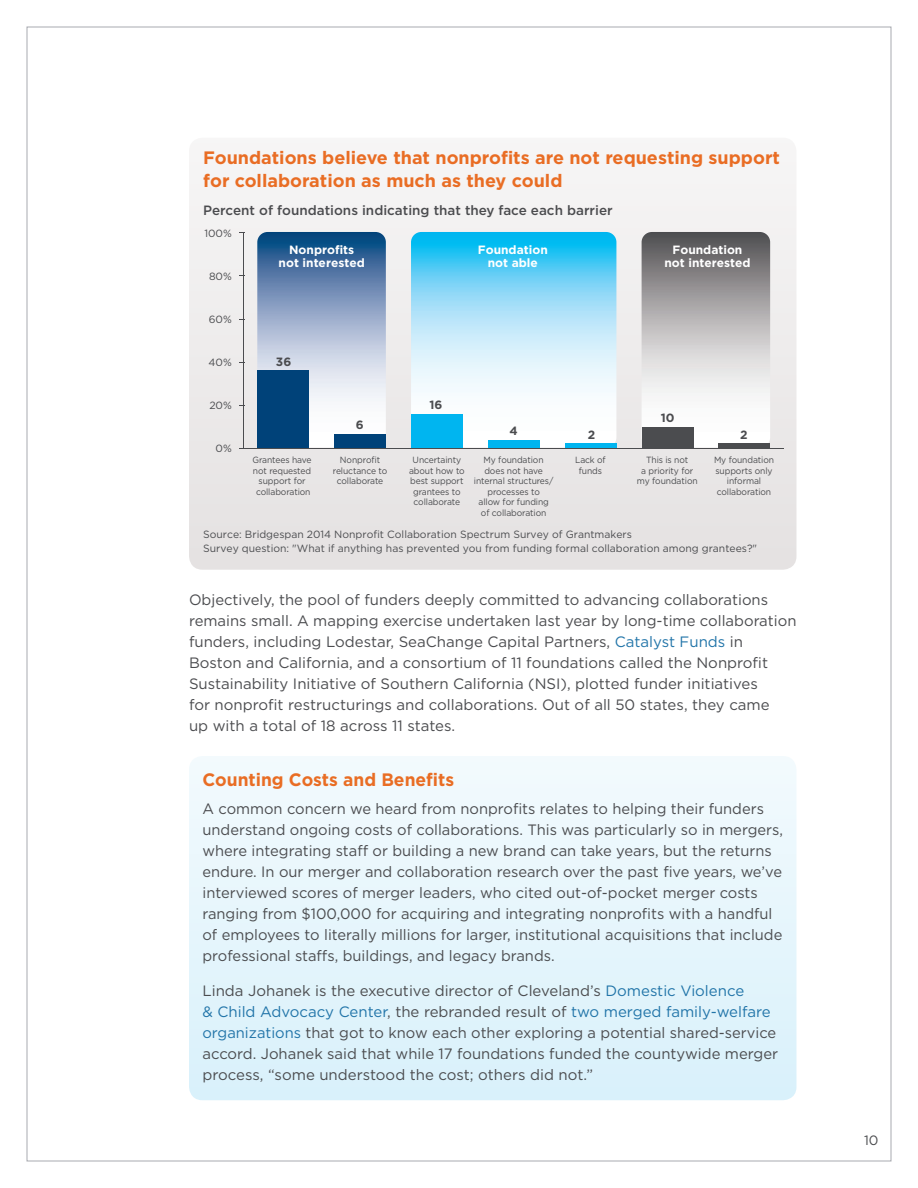
<style>
.page{position:relative;width:918px;height:1188px;background:#fff}
.page>*{position:absolute;margin:0;border:0;box-sizing:border-box;transform-origin:0 0}
._13-OrangeSubhead{font:700 18px/22.5px "Gotham";color:#e96d24}
._08-BodyText{font:15px/21px "Gotham";color:#4b4c4f}
.t1{font:500 13.5px "Gotham";color:#4b4c4f}
.t2{font:13.5px "Gotham";color:#4b4c4f}
.t3{font:700 12px/13.5px "Gotham";color:#fff;text-align:center}
.t4{font:700 12px "Gotham";color:#4b4c4f}
.t5{font:10.5px/13.5px "Gotham";color:#4b4c4f}
.t6{font:9px/10.5px "Gotham";letter-spacing:-.01em;color:#4b4c4f;text-align:center;scale:.95 1}
.s1{color:#2275a9}
</style>
<div class="page">
<div style="left:189px;top:756px;width:607px;height:344px;background:#e6f5fc;border-radius:14px"></div>
<div style="left:189px;top:138px;width:607px;height:432px;background:#ece9e9;border-radius:14px"></div>
<img style="left:257px;top:232px;width:129px;height:216px">
<img style="left:411px;top:232px;width:205px;height:216px">
<img style="left:642px;top:232px;width:128px;height:216px">
<hr style="left:243px;top:233px;width:1px;height:216px;background:#4b4c4f">
<hr style="left:239px;top:448px;width:544px;height:1px;background:#4b4c4f">
<div style="left:258px;top:370px;width:51px;height:78px;background:#004279"></div>
<div style="left:335px;top:435px;width:51px;height:13px;background:#004279"></div>
<div style="left:411px;top:414px;width:52px;height:34px;background:#00b5f0"></div>
<div style="left:488px;top:440px;width:52px;height:8px;background:#00b5f0"></div>
<div style="left:565px;top:443px;width:51px;height:5px;background:#00b5f0"></div>
<div style="left:642px;top:427px;width:51px;height:21px;background:#4b4c4f"></div>
<div style="left:719px;top:443px;width:51px;height:5px;background:#4b4c4f"></div>
<p class="_13-OrangeSubhead" style="left:203px;top:146px;width:578px">Foundations believe that nonprofits are not requesting support for collaboration as much as they could</p>
<p class="t1" style="left:203px;top:201px;width:411px">Percent of foundations indicating that they face each barrier</p>
<p class="t5" style="left:204px;top:226px;width:29px">100%</p>
<p class="t5" style="left:209px;top:269px;width:24px">80%</p>
<p class="t5" style="left:209px;top:312px;width:25px">60%</p>
<p class="t5" style="left:209px;top:355px;width:25px">40%</p>
<p class="t5" style="left:209px;top:398px;width:24px">20%</p>
<p class="t5" style="left:216px;top:441px;width:18px">0%</p>
<p class="t3" style="left:279px;top:243px;width:88px">Nonprofits not interested</p>
<p class="t3" style="left:478px;top:243px;width:71px">Foundation not able</p>
<p class="t3" style="left:664px;top:243px;width:88px">Foundation not interested</p>
<p class="t4" style="left:276px;top:353px;width:17px">36</p>
<p class="t4" style="left:356px;top:417px;width:9px">6</p>
<p class="t4" style="left:430px;top:397px;width:14px">16</p>
<p class="t4" style="left:510px;top:422px;width:10px">4</p>
<p class="t4" style="left:588px;top:427px;width:9px">2</p>
<p class="t4" style="left:661px;top:410px;width:15px">10</p>
<p class="t4" style="left:740px;top:427px;width:9px">2</p>
<p class="t6" style="left:252px;top:455px;width:64px">Grantees have not requested support for collaboration</p>
<p class="t6" style="left:333px;top:455px;width:59px">Nonprofit reluctance to collaborate</p>
<p class="t6" style="left:409px;top:455px;width:60px">Uncertainty about how to best support grantees to collaborate</p>
<p class="t6" style="left:474px;top:455px;width:85px">My foundation does not have internal structures/ processes to<br>allow for funding of collaboration</p>
<p class="t6" style="left:575px;top:455px;width:34px">Lack of funds</p>
<p class="t6" style="left:637px;top:455px;width:65px">This is not<br>a priority for my foundation</p>
<p class="t6" style="left:714px;top:455px;width:65px">My foundation supports only informal collaboration</p>
<p class="t5" style="left:203px;top:527px;width:555px">Source: Bridgespan 2014 Nonprofit Collaboration Spectrum Survey of Grantmakers<br>Survey question: "What if anything has prevented you from funding formal collaboration among grantees?"</p>
<p class="_08-BodyText" style="left:189px;top:589px;width:609px">Objectively, the pool of funders deeply committed to advancing collaborations remains small. A mapping exercise undertaken last year by long-time collaboration funders, including Lodestar, SeaChange Capital Partners, <span class="s1">Catalyst Funds</span> in Boston and California, and a consortium of 11 foundations called the Nonprofit Sustainability Initiative of Southern California (NSI), plotted funder initiatives<br>for nonprofit restructurings and collaborations. Out of all 50 states, they came<br>up with a total of 18 across 11 states.</p>
<p class="_13-OrangeSubhead" style="left:202px;top:769px;width:253px">Counting Costs and Benefits</p>
<p class="_08-BodyText" style="left:202px;top:798px;width:582px">A common concern we heard from nonprofits relates to helping their funders understand ongoing costs of collaborations. This was particularly so in mergers, where integrating staff or building a new brand can take years, but the returns endure. In our merger and collaboration research over the past five years, we’ve interviewed scores of merger leaders, who cited out-of-pocket merger costs ranging from $100,000 for acquiring and integrating nonprofits with a handful of employees to literally millions for larger, institutional acquisitions that include professional staffs, buildings, and legacy brands.</p>
<p class="_08-BodyText" style="left:202px;top:979px;width:577px">Linda Johanek is the executive director of Cleveland’s <span class="s1">Domestic Violence<br>&amp; Child Advocacy Center</span>, the rebranded result of <span class="s1">two merged family‑welfare organizations</span> that got to know each other exploring a potential shared-service accord. Johanek said that while 17 foundations funded the countywide merger process, “some understood the cost; others did not.”</p>
<p class="t2" style="left:864px;top:1131px;width:16px">10</p>
</div>
